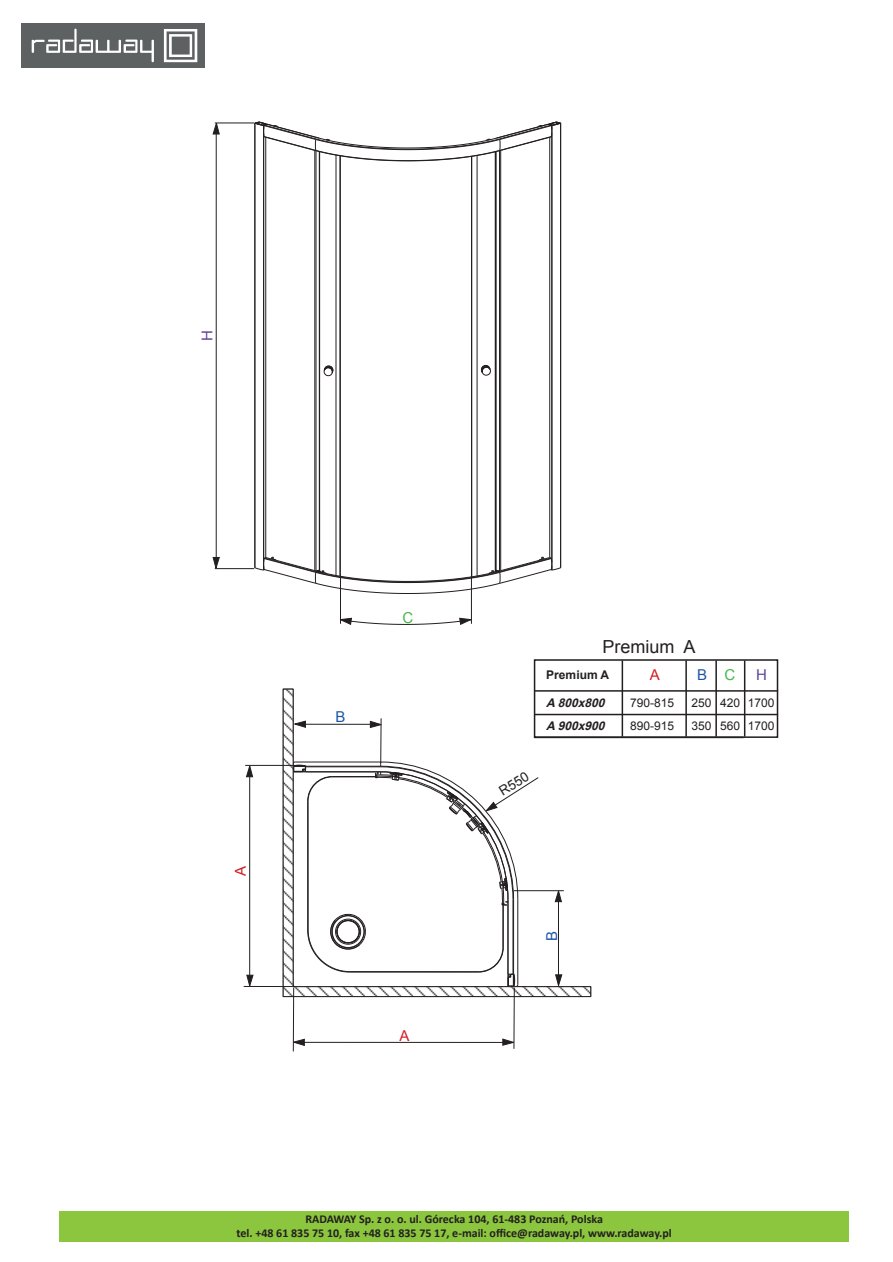
<style>
.page{position:relative;width:893px;height:1262px;background:#fff}
.page>*{position:absolute;margin:0;border:0;box-sizing:border-box;transform-origin:0 0}
.t1{font:18px "Arial";color:#231f20}
.t2{font:15px "Arial";color:#d01f26}
.t3{font:15px "Arial";color:#1e56a6}
.t4{font:15px "Arial";color:#46b749}
.t5{font:15px "Arial";color:#60439b}
.t6{font:13.5px "Arial";color:#231f20}
.t7{font:700 12px/14.4px "Calibri";color:#231f20;text-align:center}
.t8{font:12px/23.1px "Arial";color:#231f20}
.t9{font:italic 700 12px "Arial";color:#231f20}
.t10{font:700 12px "Arial";color:#231f20}
</style>
<div class="page">
<div style="left:534px;top:659px;width:244px;height:79px;border:2px solid #231f20"></div>
<hr style="left:534px;top:690px;width:244px;height:1px;background:#231f20">
<hr style="left:621px;top:660px;width:2px;height:76px;background:#231f20">
<hr style="left:534px;top:714px;width:244px;height:1px;background:#231f20">
<hr style="left:534px;top:736px;width:209px;height:2px;background:#231f20">
<hr style="left:685px;top:660px;width:2px;height:76px;background:#231f20">
<hr style="left:715px;top:660px;width:2px;height:76px;background:#231f20">
<hr style="left:744px;top:660px;width:1px;height:76px;background:#231f20">
<hr style="left:495px;top:152px;width:1px;height:419px;background:#231f20">
<hr style="left:477px;top:155px;width:1px;height:421px;background:#231f20">
<hr style="left:316px;top:151px;width:1px;height:420px;background:#231f20">
<hr style="left:314px;top:150px;width:1px;height:421px;background:#231f20">
<hr style="left:319px;top:152px;width:1px;height:418px;background:#231f20">
<hr style="left:496px;top:152px;width:1px;height:418px;background:#231f20">
<hr style="left:499px;top:151px;width:1px;height:420px;background:#231f20">
<hr style="left:500px;top:150px;width:1px;height:421px;background:#231f20">
<hr style="left:263px;top:125px;width:1px;height:445px;background:#231f20">
<hr style="left:254px;top:123px;width:1px;height:445px;background:#231f20">
<hr style="left:265px;top:137px;width:1px;height:420px;background:#231f20">
<hr style="left:551px;top:125px;width:1px;height:445px;background:#231f20">
<hr style="left:560px;top:123px;width:1px;height:445px;background:#231f20">
<hr style="left:549px;top:137px;width:1px;height:420px;background:#231f20">
<hr style="left:340px;top:156px;width:1px;height:420px;background:#231f20">
<hr style="left:471px;top:156px;width:1px;height:421px;background:#231f20">
<hr style="left:215px;top:123px;width:39px;height:1px;background:#231f20">
<hr style="left:215px;top:568px;width:39px;height:1px;background:#231f20">
<svg style="left:213px;top:123px;width:7px;height:11px"></svg>
<svg style="left:213px;top:557px;width:7px;height:12px"></svg>
<hr style="left:216px;top:132px;width:1px;height:427px;background:#231f20">
<hr style="left:336px;top:155px;width:1px;height:420px;background:#231f20">
<svg style="left:254px;top:557px;width:307px;height:37px"></svg>
<hr style="left:340px;top:575px;width:1px;height:49px;background:#231f20">
<hr style="left:471px;top:575px;width:1px;height:49px;background:#231f20">
<svg style="left:340px;top:618px;width:132px;height:7px"></svg>
<svg style="left:254px;top:122px;width:307px;height:39px"></svg>
<svg style="left:283px;top:689px;width:308px;height:308px"></svg>
<hr style="left:513px;top:987px;width:1px;height:61px;background:#231f20">
<hr style="left:293px;top:987px;width:1px;height:64px;background:#231f20">
<hr style="left:296px;top:1042px;width:216px;height:1px;background:#231f20">
<hr style="left:244px;top:986px;width:49px;height:1px;background:#231f20">
<hr style="left:245px;top:765px;width:50px;height:1px;background:#231f20">
<hr style="left:249px;top:768px;width:1px;height:213px;background:#231f20">
<svg style="left:246px;top:765px;width:7px;height:12px"></svg>
<svg style="left:246px;top:974px;width:7px;height:12px"></svg>
<svg style="left:293px;top:1038px;width:12px;height:8px"></svg>
<svg style="left:502px;top:1038px;width:12px;height:7px"></svg>
<hr style="left:514px;top:890px;width:50px;height:1px;background:#231f20">
<hr style="left:558px;top:893px;width:1px;height:88px;background:#231f20">
<svg style="left:554px;top:890px;width:8px;height:12px"></svg>
<svg style="left:555px;top:974px;width:7px;height:12px"></svg>
<hr style="left:380px;top:718px;width:1px;height:45px;background:#231f20">
<hr style="left:297px;top:724px;width:80px;height:1px;background:#231f20">
<svg style="left:294px;top:720px;width:12px;height:8px"></svg>
<svg style="left:370px;top:721px;width:11px;height:7px"></svg>
<svg style="left:324px;top:366px;width:9px;height:10px"></svg>
<svg style="left:481px;top:365px;width:9px;height:10px"></svg>
<svg style="left:375px;top:761px;width:164px;height:145px"></svg>
<div style="left:21px;top:23px;width:183px;height:45px;background:#5d6162"></div>
<svg style="left:32px;top:29px;width:122px;height:33px"></svg>
<svg style="left:164px;top:29px;width:33px;height:33px"></svg>
<div style="left:59px;top:1211px;width:790px;height:31px;background:#8bc63e"></div>
<p class="t5" style="left:197px;top:341px;width:12px;rotate:-90deg">H</p>
<p class="t2" style="left:231px;top:875px;width:12px;rotate:-90deg">A</p>
<p class="t3" style="left:335px;top:707px;width:12px">B</p>
<p class="t4" style="left:402px;top:607px;width:12px">C</p>
<p class="t2" style="left:399px;top:1026px;width:12px">A</p>
<h1 class="t1" style="left:602px;top:634px;width:95px">Premium A</h1>
<p class="t2" style="left:649px;top:665px;width:12px">A</p>
<p class="t8" style="left:630px;top:691px;width:46px">790-815</p>
<p class="t4" style="left:724px;top:665px;width:12px">C</p>
<p class="t3" style="left:697px;top:665px;width:12px">B</p>
<p class="t10" style="left:546px;top:667px;width:64px">Premium A</p>
<p class="t9" style="left:546px;top:694px;width:64px">A800x800</p>
<p class="t8" style="left:691px;top:691px;width:22px">250<br>350</p>
<p class="t8" style="left:720px;top:691px;width:22px">420<br>560</p>
<p class="t9" style="left:546px;top:717px;width:64px">A900x900</p>
<p class="t8" style="left:630px;top:714px;width:46px">890-915</p>
<p class="t5" style="left:756px;top:665px;width:12px">H</p>
<p class="t8" style="left:747px;top:691px;width:28px">1700<br>1700</p>
<p class="t6" style="left:495px;top:784px;width:34px;rotate:-32deg">R550</p>
<p class="t3" style="left:542px;top:941px;width:12px;rotate:-90deg">B</p>
<p class="t7" style="left:236px;top:1211px;width:437px">RADAWAY Sp. z o. o. ul. Górecka 104, 61-483 Poznań, Polska<br>tel. +48 61 835 75 10, fax +48 61 835 75 17, e-mail: office@radaway.pl, www.radaway.pl</p>
</div>
